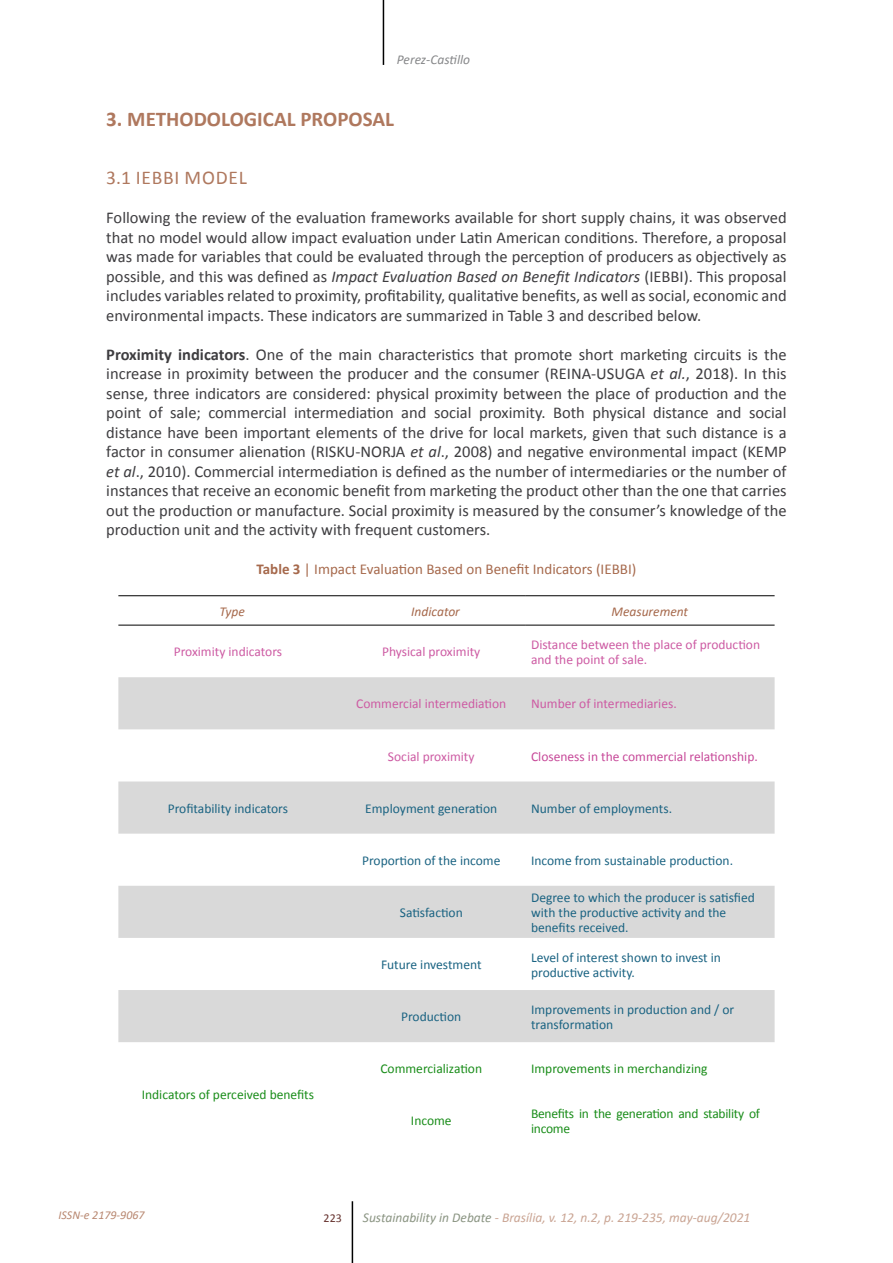
<style>
.page{position:relative;width:893px;height:1263px;background:#fff}
.page>*{position:absolute;margin:0;border:0;box-sizing:border-box;transform-origin:0 0}
.t1{font:700 21px "Calibri";color:#af785e}
.t2{font:19.5px "Calibri";letter-spacing:.04em;color:#af785e}
.t3{font:16.5px/19.5px "Calibri";color:#3e3d40;text-align:justify}
.t4{font:15px "Calibri";color:#a6694c}
.t5{font:13.5px/15px "Calibri";color:#1a6382}
.t6{font:13.5px/15px "Calibri";color:#cd5ba3}
.t7{font:13.5px "Calibri";color:#1a8d1a}
.t8{font:italic 13.5px "Calibri";color:#caa594}
.t9{font:13.5px/15px "Calibri";letter-spacing:-.02em;color:#1a8d1a}
.t10{font:13.5px "Calibri";color:#c74999}
.t11{font:italic 13.5px "Calibri";color:#a6694c}
.t12{font:italic 13.5px "Calibri";color:#87888a}
.t13{font:italic 12px "Calibri";color:#b88770}
.t14{font:12px "Calibri";color:#673430}
.s1{font-style:italic}
.s2{font-weight:700}
.s3{color:#8b9583}
</style>
<div class="page">
<hr style="left:383px;top:0;width:1px;height:65px;background:#000">
<hr style="left:352px;top:1201px;width:1px;height:62px;background:#000">
<svg style="left:118px;top:677px;width:657px;height:365px;fill:#d9d9d9"></svg>
<hr style="left:118px;top:595px;width:228px;height:1px;background:#000">
<hr style="left:346px;top:595px;width:179px;height:1px;background:#000">
<hr style="left:525px;top:595px;width:250px;height:1px;background:#000">
<hr style="left:118px;top:625px;width:228px;height:1px;background:#000">
<hr style="left:346px;top:625px;width:179px;height:1px;background:#000">
<hr style="left:525px;top:625px;width:250px;height:1px;background:#000">
<p class="t12" style="left:397px;top:51px;width:75px">Perez-Castillo</p>
<p class="t1" style="left:106px;top:105px;width:289px">3. METHODOLOGICAL PROPOSAL</p>
<p class="t2" style="left:106px;top:166px;width:142px">3.1 IEBBI MODEL</p>
<p class="t3" style="left:106px;top:208px;width:682px">Following the review of the evaluation frameworks available for short supply chains, it was observed that no model would allow impact evaluation under Latin American conditions. Therefore, a proposal was made for variables that could be evaluated through the perception of producers as objectively as possible, and this was defined as <span class="s1">Impact Evaluation Based on Benefit Indicators</span> (IEBBI). This proposal includes variables related to proximity, profitability, qualitative benefits, as well as social, economic and environmental impacts. These indicators are summarized in Table 3 and described below.</p>
<p class="t3" style="left:106px;top:345px;width:682px"><span class="s2">Proximity indicators</span>. One of the main characteristics that promote short marketing circuits is the increase in proximity between the producer and the consumer (REINA-USUGA <span class="s1">et al.</span>, 2018). In this sense, three indicators are considered: physical proximity between the place of production and the point of sale; commercial intermediation and social proximity. Both physical distance and social distance have been important elements of the drive for local markets, given that such distance is a factor in consumer alienation (RISKU-NORJA <span class="s1">et al</span>., 2008) and negative environmental impact (KEMP <span class="s1">et al</span>., 2010). Commercial intermediation is defined as the number of intermediaries or the number of instances that receive an economic benefit from marketing the product other than the one that carries out the production or manufacture. Social proximity is measured by the consumer’s knowledge of the production unit and the activity with frequent customers.</p>
<p class="t4" style="left:257px;top:560px;width:381px"><span class="s2">Table 3</span> | Impact Evaluation Based on Benefit Indicators (IEBBI)</p>
<p class="t11" style="left:219px;top:602px;width:27px">Type</p>
<p class="t11" style="left:411px;top:602px;width:50px">Indicator</p>
<p class="t11" style="left:611px;top:602px;width:78px">Measurement</p>
<p class="t6" style="left:174px;top:644px;width:110px">Proximity indicators</p>
<p class="t6" style="left:382px;top:644px;width:100px">Physical proximity</p>
<p class="t6" style="left:531px;top:637px;width:230px">Distance between the place of production and the point of sale.</p>
<p class="t6" style="left:356px;top:696px;width:152px">Commercial intermediation</p>
<p class="t6" style="left:531px;top:696px;width:147px">Number of intermediaries.</p>
<p class="t6" style="left:388px;top:748px;width:88px">Social proximity</p>
<p class="t10" style="left:531px;top:747px;width:228px">Closeness in the commercial relationship.</p>
<p class="t5" style="left:168px;top:801px;width:122px">Profitability indicators</p>
<p class="t5" style="left:365px;top:801px;width:134px">Employment generation</p>
<p class="t5" style="left:531px;top:801px;width:142px">Number of employments.</p>
<p class="t5" style="left:362px;top:853px;width:140px">Proportion of the income</p>
<p class="t5" style="left:531px;top:853px;width:203px">Income from sustainable production.</p>
<p class="t5" style="left:400px;top:905px;width:64px">Satisfaction</p>
<p class="t5" style="left:531px;top:890px;width:225px">Degree to which the producer is satisfied with the productive activity and the benefits received.</p>
<p class="t5" style="left:381px;top:957px;width:102px">Future investment</p>
<p class="t5" style="left:531px;top:949px;width:191px">Level of interest shown to invest in productive activity.</p>
<p class="t5" style="left:401px;top:1009px;width:62px">Production</p>
<p class="t5" style="left:531px;top:1002px;width:205px">Improvements in production and / or transformation</p>
<p class="t7" style="left:142px;top:1086px;width:174px">Indicators of perceived benefits</p>
<p class="t7" style="left:380px;top:1060px;width:103px">Commercialization</p>
<p class="t7" style="left:531px;top:1060px;width:178px">Improvements in merchandizing</p>
<p class="t7" style="left:411px;top:1112px;width:42px">Income</p>
<p class="t9" style="left:531px;top:1106px;width:230px">Benefits in the generation and stability of income</p>
<p class="t13" style="left:59px;top:1207px;width:88px">ISSN-e 2179-9067</p>
<p class="t14" style="left:324px;top:1210px;width:20px">223</p>
<p class="t8" style="left:363px;top:1208px;width:389px"><span class="s3">Sustainability in Debate</span> - Brasília, v. 12, n.2, p. 219-235, may-aug/2021</p>
</div>
